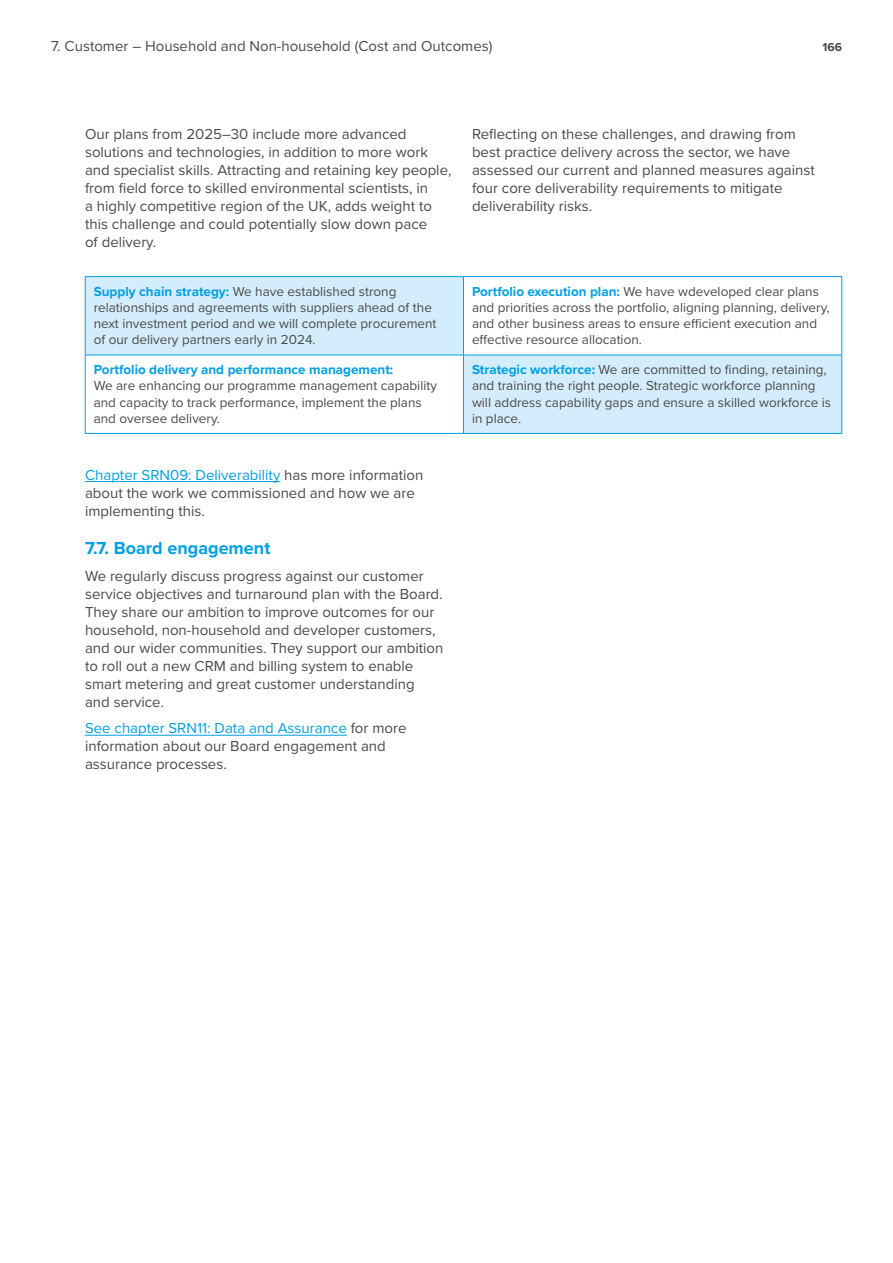
<style>
.page{position:relative;width:893px;height:1263px;background:#fff}
.page>*{position:absolute;margin:0;border:0;box-sizing:border-box;transform-origin:0 0}
.t1{font:700 18px "Proxima Nova";color:#009fe3}
.t2{font:15px/18px "Proxima Nova";color:#4a4a49}
.t3{font:13.5px/16.2px "Proxima Nova";color:#4a4a49}
.t4{font:700 13.5px "Proxima Nova";color:#009fe3}
.t5{font:700 12px "Proxima Nova";color:#4a4a49}
.s1{font-weight:700;color:#009fe3}
.s2{color:#009fe3}
</style>
<div class="page">
<div style="left:86px;top:277px;width:755px;height:156px;background:#d4edfc"></div>
<div style="left:463px;top:277px;width:379px;height:78px;background:#fff"></div>
<div style="left:85px;top:355px;width:378px;height:78px;background:#fff"></div>
<hr style="left:85px;top:276px;width:378px;height:1px;background:#009fe3">
<hr style="left:85px;top:277px;width:1px;height:78px;background:#009fe3">
<hr style="left:463px;top:276px;width:379px;height:1px;background:#009fe3">
<hr style="left:463px;top:277px;width:1px;height:78px;background:#009fe3">
<hr style="left:841px;top:277px;width:1px;height:78px;background:#009fe3">
<hr style="left:85px;top:355px;width:378px;height:1px;background:#009fe3">
<hr style="left:85px;top:355px;width:1px;height:78px;background:#009fe3">
<hr style="left:463px;top:355px;width:379px;height:1px;background:#009fe3">
<hr style="left:463px;top:355px;width:1px;height:78px;background:#009fe3">
<hr style="left:841px;top:355px;width:1px;height:78px;background:#009fe3">
<hr style="left:85px;top:433px;width:378px;height:1px;background:#009fe3">
<hr style="left:463px;top:433px;width:379px;height:1px;background:#009fe3">
<hr style="left:85px;top:481px;width:195px;height:1px;background:#009fe3">
<hr style="left:85px;top:735px;width:262px;height:1px;background:#009fe3">
<p class="t2" style="left:51px;top:36px;width:443px">7. Customer – Household and Non-household (Cost and Outcomes)</p>
<p class="t5" style="left:822px;top:38px;width:21px">166</p>
<p class="t2" style="left:85px;top:125px;width:368px">Our plans from 2025–30 include more advanced solutions and technologies, in addition to more work and specialist skills. Attracting and retaining key people, from field force to skilled environmental scientists, in<br>a highly competitive region of the UK, adds weight to this challenge and could potentially slow down pace<br>of delivery.</p>
<p class="t2" style="left:472px;top:125px;width:344px">Reflecting on these challenges, and drawing from best practice delivery across the sector, we have assessed our current and planned measures against four core deliverability requirements to mitigate deliverability risks.</p>
<p class="t3" style="left:94px;top:283px;width:344px"><span class="s1">Supply chain strategy:</span> We have established strong relationships and agreements with suppliers ahead of the next investment period and we will complete procurement of our delivery partners early in 2024.</p>
<p class="t3" style="left:472px;top:283px;width:359px"><span class="s1">Portfolio execution plan:</span> We have wdeveloped clear plans and priorities across the portfolio, aligning planning, delivery, and other business areas to ensure efficient execution and effective resource allocation.</p>
<p class="t4" style="left:94px;top:360px;width:301px">Portfolio delivery and performance management:</p>
<p class="t3" style="left:94px;top:377px;width:345px">We are enhancing our programme management capability and capacity to track performance, implement the plans and oversee delivery.</p>
<p class="t3" style="left:472px;top:361px;width:361px"><span class="s1">Strategic workforce:</span> We are committed to finding, retaining, and training the right people. Strategic workforce planning will address capability gaps and ensure a skilled workforce is in place.</p>
<p class="t2" style="left:85px;top:465px;width:340px"><span class="s2">Chapter SRN09: Deliverability</span> has more information about the work we commissioned and how we are implementing this.</p>
<p class="t1" style="left:85px;top:535px;width:187px">7.7. Board engagement</p>
<p class="t2" style="left:85px;top:566px;width:360px">We regularly discuss progress against our customer service objectives and turnaround plan with the Board.<br>They share our ambition to improve outcomes for our household, non-household and developer customers, and our wider communities. They support our ambition to roll out a new CRM and billing system to enable smart metering and great customer understanding<br>and service.</p>
<p class="t2" style="left:85px;top:719px;width:323px"><span class="s2">See chapter SRN11: Data and Assurance</span> for more information about our Board engagement and assurance processes.</p>
</div>
